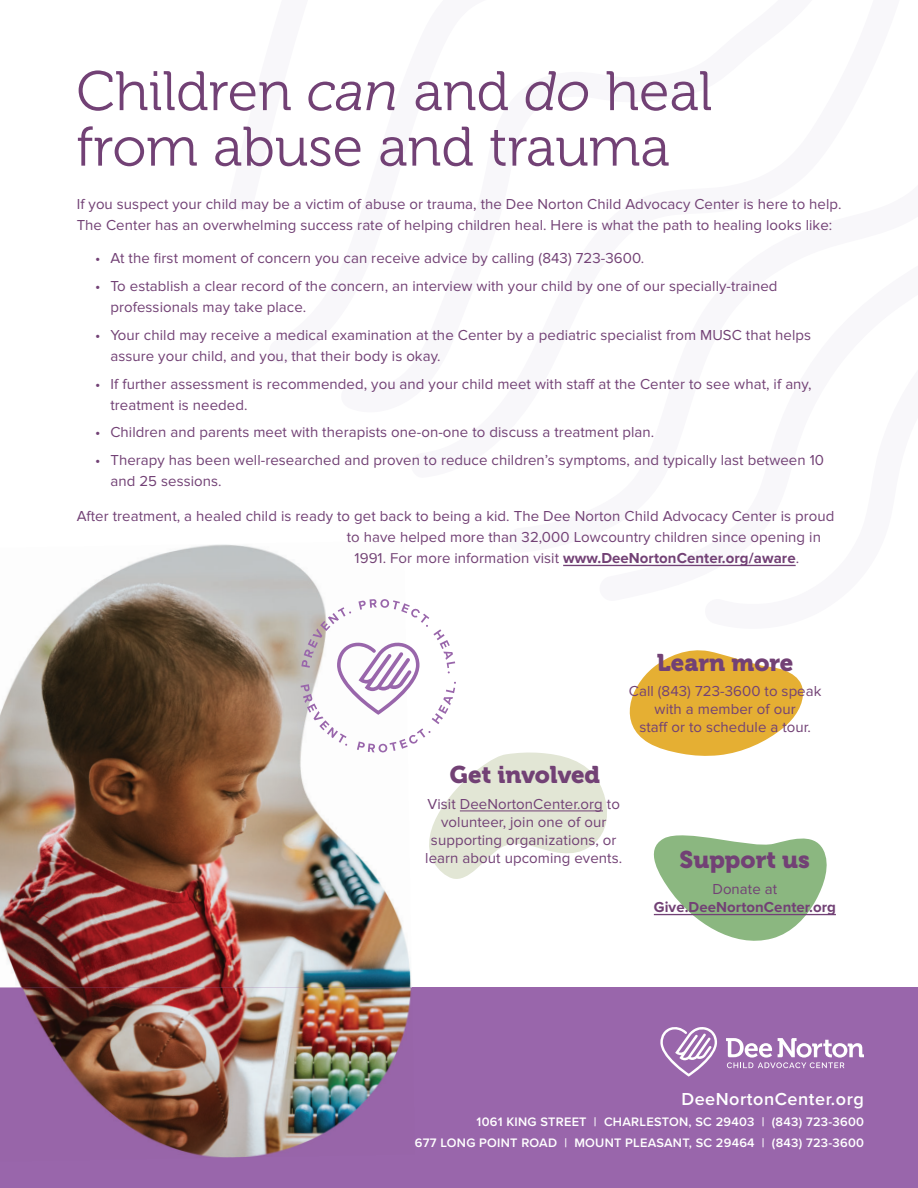
<style>
.page{position:relative;width:918px;height:1188px;background:#fff}
.page>*{position:absolute;margin:0;border:0;box-sizing:border-box;transform-origin:0 0}
.t1{font:55.5px/55.5px "Museo 300";color:#724175}
.t2{font:24px "Museo 900";color:#724175}
.t3{font:600 18px "Proxima Nova";letter-spacing:.03em;color:#fff}
.t4{font:15px/21px "Proxima Nova";letter-spacing:.005em;color:#724175}
.t5{font:700 15px "Proxima Nova";letter-spacing:.005em;color:#724175}
.t6{font:600 12.75px/21px "Proxima Nova";letter-spacing:.02em;color:#fff;text-align:right}
.s1{font-style:italic}
.s2{color:#724174}
.s3{font-weight:400;color:#724174}
.s4{font-weight:400}
</style>
<div class="page">
<div style="left:0;top:988px;width:918px;height:200px;background:#9966ab"></div>
<hr style="left:563px;top:565px;width:233px;height:1px;background:#724175">
<img style="left:0;top:544px;width:412px;height:444px">
<img style="left:22px;top:988px;width:389px;height:170px">
<img style="left:347px;top:544px;width:57px;height:1px">
<img style="left:77px;top:563px;width:216px;height:1px">
<img style="left:347px;top:553px;width:58px;height:11px">
<svg style="left:629px;top:650px;width:174px;height:106px"></svg>
<svg style="left:653px;top:835px;width:178px;height:106px"></svg>
<svg style="left:660px;top:1027px;width:57px;height:50px"></svg>
<svg style="left:726px;top:1038px;width:138px;height:30px"></svg>
<svg style="left:301px;top:599px;width:306px;height:282px"></svg>
<hr style="left:460px;top:811px;width:143px;height:1px;background:#724175">
<hr style="left:654px;top:914px;width:182px;height:1px;background:#724175">
<h1 class="t1" style="left:77px;top:63px;width:637px">Children <span class="s1">can</span> and <span class="s1">do</span> heal from abuse and trauma</h1>
<p class="t4" style="left:77px;top:195px;width:766px">If you suspect your child may be a victim of abuse or trauma, the Dee Norton Child Advocacy Center is here to help.<br>The Center has an overwhelming success rate of helping children heal. Here is what the path to healing looks like:</p>
<p class="t4" style="left:95px;top:249px;width:551px">• At the first moment of concern you can receive advice by calling (843) 723-3600.</p>
<p class="t4" style="left:110px;top:277px;width:669px;text-indent:-15px">• To establish a clear record of the concern, an interview with your child by one of our specially-trained professionals may take place.</p>
<p class="t4" style="left:110px;top:325px;width:702px;text-indent:-15px">• Your child may receive a medical examination at the Center by a pediatric specialist from MUSC that helps assure your child, and you, that their body is okay.</p>
<p class="t4" style="left:110px;top:374px;width:703px;text-indent:-15px">• If further assessment is recommended, you and your child meet with staff at the Center to see what, if any, treatment is needed.</p>
<p class="t4" style="left:95px;top:423px;width:561px">• Children and parents meet with therapists one-on-one to discuss a treatment plan.</p>
<p class="t4" style="left:110px;top:451px;width:715px;text-indent:-15px">• Therapy has been well-researched and proven to reduce children’s symptoms, and typically last between 10 and 25 sessions.</p>
<p class="t4" style="left:77px;top:507px;width:759px">After treatment, a healed child is ready to get back to being a kid. The Dee Norton Child Advocacy Center is proud</p>
<p class="t4" style="left:347px;top:528px;width:476px"><span class="s2">to have h</span>elped more than 32,000 Lowcountry children since opening in</p>
<p class="t5" style="left:355px;top:549px;width:446px"><span class="s3">1991. Fo</span><span class="s4">r more information visit</span> www.DeeNortonCenter.org/aware<span class="s4">.</span></p>
<h2 class="t2" style="left:657px;top:649px;width:138px">Learn more</h2>
<p class="t4" style="left:629px;top:683px;width:194px;line-height:18px;text-align:center">Call (843) 723-3600 to speak with a member of our<br>staff or to schedule a tour.</p>
<h2 class="t2" style="left:450px;top:760px;width:152px">Get involved</h2>
<p class="t4" style="left:425px;top:796px;width:198px;line-height:18px;text-align:center">Visit DeeNortonCenter.org to volunteer, join one of our supporting organizations, or learn about upcoming events.</p>
<h2 class="t2" style="left:680px;top:846px;width:132px">Support us</h2>
<p class="t4" style="left:712px;top:880px;width:66px">Donate at</p>
<p class="t5" style="left:654px;top:899px;width:184px">Give.DeeNortonCenter.org</p>
<p class="t3" style="left:681px;top:1089px;width:184px">DeeNortonCenter.org</p>
<p class="t6" style="left:415px;top:1111px;width:451px">1061 KING STREET | CHARLESTON, SC 29403 | (843) 723-3600<br>677 LONG POINT ROAD | MOUNT PLEASANT, SC 29464 | (843) 723-3600</p>
</div>
